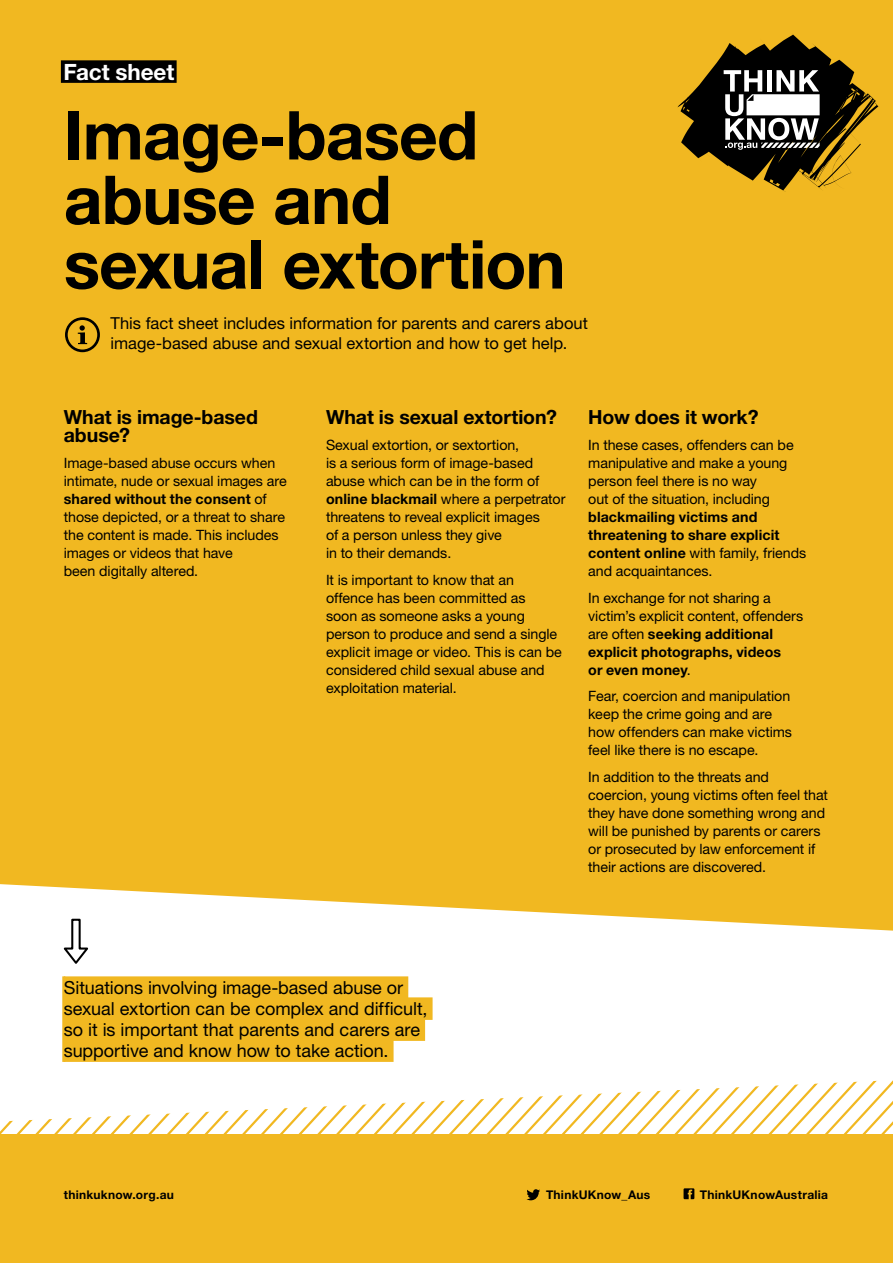
<style>
.page{position:relative;width:893px;height:1263px;background:#f1b821}
.page>*{position:absolute;margin:0;border:0;box-sizing:border-box;transform-origin:0 0}
.t1{font:700 67.5px/64.5px "Helvetica Neue LT Std";letter-spacing:-.015em;color:#000}
.t2{font:700 22.5px "Helvetica Neue LT Std";letter-spacing:-.005em;color:#fff}
.t3{font:700 19.5px/18px "Helvetica Neue LT Std";letter-spacing:-.005em;color:#000}
.t4{font:18px/21px "Helvetica Neue LT Std";letter-spacing:-.005em;color:#000}
.t5{font:16.5px/19.5px "Helvetica Neue LT Std";color:#000}
.t6{font:14.25px/18px "Helvetica Neue LT Std";letter-spacing:-.005em;color:#000}
.t7{font:700 12px "Helvetica Neue LT Std";letter-spacing:.02em;color:#000}
.s1{font-weight:700}
</style>
<div class="page">
<svg style="left:0;top:1121px;width:893px;height:13px;background:#fcf3da"></svg>
<svg style="left:0;top:884px;width:893px;height:237px;background:#fdf5e1"></svg>
<svg style="left:677px;top:34px;width:202px;height:157px"></svg>
<div style="left:61px;top:60px;width:116px;height:23px;background:#000"></div>
<svg style="left:65px;top:317px;width:35px;height:35px"></svg>
<hr style="left:62px;top:976px;width:3px;height:86px;background:#f1b821">
<div style="left:64px;top:976px;width:344px;height:23px;background:#f1b821"></div>
<div style="left:64px;top:997px;width:369px;height:23px;background:#f1b821"></div>
<div style="left:64px;top:1018px;width:361px;height:23px;background:#f1b821"></div>
<div style="left:64px;top:1039px;width:330px;height:23px;background:#f1b821"></div>
<svg style="left:61px;top:918px;width:30px;height:48px"></svg>
<svg style="left:684px;top:1188px;width:10px;height:11px"></svg>
<svg style="left:526px;top:1189px;width:14px;height:11px"></svg>
<p class="t2" style="left:63px;top:58px;width:112px">Fact sheet</p>
<h1 class="t1" style="left:64px;top:102px;width:503px">Image‑based abuse and sexual extortion</h1>
<h2 class="t5" style="left:111px;top:313px;width:479px">This fact sheet includes information for parents and carers about image‑based abuse and sexual extortion and how to get help.</h2>
<h3 class="t3" style="left:64px;top:407px;width:196px">What is image-based abuse?</h3>
<p class="t6" style="left:64px;top:454px;width:224px">Image-based abuse occurs when intimate, nude or sexual images are <span class="s1">shared without the consent</span> of those depicted, or a threat to share the content is made. This includes images or videos that have<br>been digitally altered.</p>
<h3 class="t3" style="left:326px;top:407px;width:232px">What is sexual extortion?</h3>
<p class="t6" style="left:326px;top:436px;width:241px">Sexual extortion, or sextortion,<br>is a serious form of image‑based abuse which can be in the form of <span class="s1">online blackmail</span> where a perpetrator threatens to reveal explicit images<br>of a person unless they give<br>in to their demands.</p>
<p class="t6" style="left:326px;top:570px;width:237px">It is important to know that an offence has been committed as<br>soon as someone asks a young person to produce and send a single explicit image or video. This is can be considered child sexual abuse and exploitation material.</p>
<h3 class="t3" style="left:588px;top:407px;width:172px">How does it work?</h3>
<p class="t6" style="left:588px;top:436px;width:220px">In these cases, offenders can be manipulative and make a young person feel there is no way<br>out of the situation, including <span class="s1">blackmailing victims and threatening to share explicit content online</span> with family, friends and acquaintances.</p>
<p class="t6" style="left:588px;top:588px;width:216px">In exchange for not sharing a victim’s explicit content, offenders are often <span class="s1">seeking additional explicit photographs, videos<br>or even money</span>.</p>
<p class="t6" style="left:588px;top:687px;width:205px">Fear, coercion and manipulation keep the crime going and are how offenders can make victims feel like there is no escape.</p>
<p class="t6" style="left:588px;top:767px;width:241px">In addition to the threats and coercion, young victims often feel that they have done something wrong and will be punished by parents or carers or prosecuted by law enforcement if their actions are discovered.</p>
<p class="t4" style="left:64px;top:976px;width:365px">Situations involving image-based abuse or sexual extortion can be complex and difficult, so it is important that parents and carers are supportive and know how to take action.</p>
<p class="t7" style="left:64px;top:1187px;width:112px">thinkuknow.org.au</p>
<p class="t7" style="left:546px;top:1187px;width:106px">ThinkUKnow_Aus</p>
<p class="t7" style="left:700px;top:1187px;width:130px">ThinkUKnowAustralia</p>
</div>
